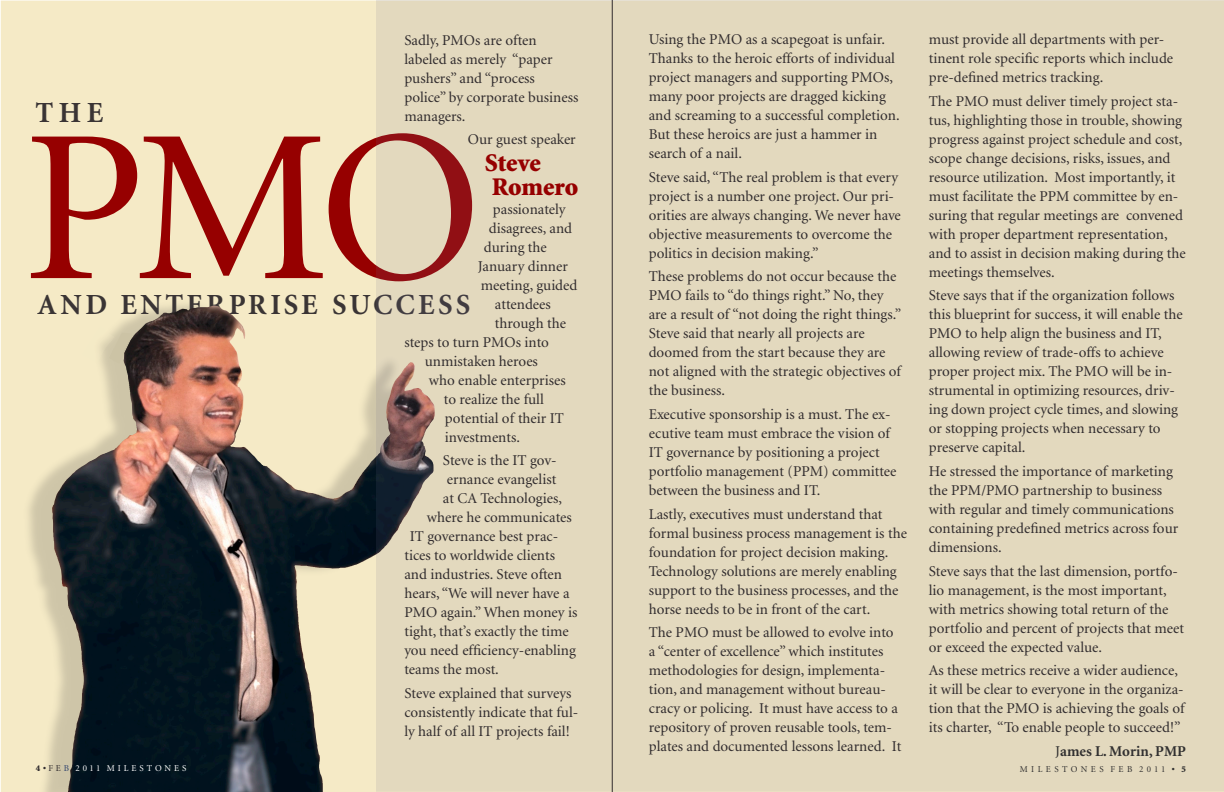
<style>
.page{position:relative;width:1224px;height:792px;background:#fff}
.page>*{position:absolute;margin:0;border:0;box-sizing:border-box;transform-origin:0 0}
.t1{font:217.8px "Minion";color:#960000}
.t2{font:700 29.2px "Minion";letter-spacing:.115em;color:#302b2d}
.t3{font:900 25.5px/24px "Minion";letter-spacing:-.005em;color:#960000}
.t4{font:15px/19px "Minion";color:#302b2d}
.t5{font:700 15px "Minion";color:#313030}
.t6{font:9px "Minion";letter-spacing:.325em;color:#fff}
.t7{font:9px "Minion";letter-spacing:.38em;color:#313030}
.s1{font-weight:400}
.s2{font-weight:900;color:#302b2d}
.s3{color:#302b2d}
.s4{color:#33466f}
.s5{font-weight:900}
</style>
<div class="page">
<div style="left:1px;top:0;width:1223px;height:792px;background:#f5eac6"></div>
<div style="left:21px;top:296px;width:402px;height:496px;background:#353434;opacity:.2"></div>
<img style="left:230px;top:328px;width:35px;height:138px">
<div style="left:376px;top:0;width:848px;height:792px;background:#e3d9be"></div>
<svg style="left:82px;top:325px;width:51px;height:40px"></svg>
<hr style="left:612px;top:0;width:1px;height:792px;background:#302b2d">
<p class="t4" style="left:404px;top:31px;width:175px">Sadly, PMOs are often labeled as merely “paper pushers” and “process police” by corporate business managers.</p>
<p class="t4" style="left:468px;top:131px;width:109px">Our guest speaker</p>
<h3 class="t3" style="left:485px;top:151px;width:95px">Steve<br>Romero</h3>
<p class="t4" style="left:493px;top:200px;width:74px">passionately</p>
<p class="t4" style="left:489px;top:219px;width:85px">disagrees, and</p>
<p class="t4" style="left:484px;top:238px;width:65px">during the</p>
<p class="t4" style="left:478px;top:257px;width:92px">January dinner</p>
<p class="t4" style="left:481px;top:276px;width:98px">meeting, guided</p>
<p class="t4" style="left:495px;top:295px;width:57px">attendees</p>
<p class="t4" style="left:495px;top:314px;width:73px">through the</p>
<p class="t4" style="left:404px;top:333px;width:146px">steps to turn PMOs into</p>
<p class="t4" style="left:425px;top:352px;width:115px">unmistaken heroes</p>
<p class="t4" style="left:429px;top:371px;width:139px">who enable enterprises</p>
<p class="t4" style="left:444px;top:390px;width:101px">to realize the full</p>
<p class="t4" style="left:445px;top:409px;width:121px">potential of their IT</p>
<p class="t4" style="left:445px;top:428px;width:77px">investments.</p>
<p class="t4" style="left:443px;top:452px;width:115px">Steve is the IT gov-</p>
<p class="t4" style="left:447px;top:471px;width:111px">ernance evangelist</p>
<p class="t4" style="left:443px;top:490px;width:121px">at CA Technologies,</p>
<p class="t4" style="left:427px;top:509px;width:146px">where he communicates</p>
<p class="t4" style="left:410px;top:528px;width:150px">IT governance best prac-</p>
<p class="t4" style="left:404px;top:547px;width:152px">tices to worldwide clients</p>
<p class="t4" style="left:404px;top:566px;width:159px">and industries. Steve often</p>
<p class="t4" style="left:404px;top:585px;width:167px">hears, “We will never have a</p>
<p class="t4" style="left:404px;top:604px;width:175px">PMO again.” When money is</p>
<p class="t4" style="left:404px;top:623px;width:166px">tight, that’s exactly the time</p>
<p class="t4" style="left:404px;top:642px;width:173px">you need efficiency-enabling</p>
<p class="t4" style="left:404px;top:661px;width:96px">teams the most.</p>
<p class="t4" style="left:404px;top:684px;width:176px">Steve explained that surveys consistently indicate that ful&shy;ly half of all IT projects fail!</p>
<h2 class="t2" style="left:35px;top:98px;width:69px">THE</h2>
<h1 class="t1" style="left:24px;top:101px;width:459px">PMO</h1>
<h2 class="t2" style="left:38px;top:290px;width:434px">AND ENTERPRISE SUCCESS</h2>
<p class="t4" style="left:649px;top:30px;width:252px">Using the PMO as a scapegoat is unfair.<br>Thanks to the heroic efforts of individual project managers and supporting PMOs, many poor projects are dragged kicking and screaming to a successful completion.<br>But these heroics are just a hammer in search of a nail.</p>
<p class="t4" style="left:649px;top:168px;width:254px">Steve said, “The real problem is that every project is a number one project. Our pri&shy;orities are always changing. We never have objective measurements to overcome the politics in decision making.”</p>
<p class="t4" style="left:649px;top:268px;width:254px">These problems do not occur because the PMO fails to “do things right.” No, they are a result of “not doing the right things.” Steve said that nearly all projects are doomed from the start because they are not aligned with the strategic objectives of the business.</p>
<p class="t4" style="left:649px;top:405px;width:249px">Executive sponsorship is a must. The ex&shy;ecutive team must embrace the vision of IT governance by positioning a project portfolio management (PPM) committee between the business and IT.</p>
<p class="t4" style="left:649px;top:505px;width:260px">Lastly, executives must understand that formal business process management is the foundation for project decision making.<br>Technology solutions are merely enabling support to the business processes, and the horse needs to be in front of the cart.</p>
<p class="t4" style="left:649px;top:624px;width:254px">The PMO must be allowed to evolve into a “center of excellence” which institutes methodologies for design, implementa&shy;tion, and management without bureau&shy;cracy or policing. It must have access to a repository of proven reusable tools, tem&shy;plates and documented lessons learned. It</p>
<p class="t4" style="left:929px;top:30px;width:246px">must provide all departments with per&shy;tinent role specific reports which include pre-defined metrics tracking.</p>
<p class="t4" style="left:929px;top:92px;width:258px">The PMO must deliver timely project sta&shy;tus, highlighting those in trouble, showing progress against project schedule and cost, scope change decisions, risks, issues, and resource utilization. Most importantly, it must facilitate the PPM committee by en&shy;suring that regular meetings are convened with proper department representation, and to assist in decision making during the meetings themselves.</p>
<p class="t4" style="left:929px;top:287px;width:255px">Steve says that if the organization follows this blueprint for success, it will enable the PMO to help align the business and IT, allowing review of trade-offs to achieve proper project mix. The PMO will be in&shy;strumental in optimizing resources, driv&shy;ing down project cycle times, and slowing or stopping projects when necessary to preserve capital.</p>
<p class="t4" style="left:929px;top:462px;width:251px">He stressed the importance of marketing the PPM/PMO partnership to business with regular and timely communications containing predefined metrics across four dimensions.</p>
<p class="t4" style="left:929px;top:562px;width:257px">Steve says that the last dimension, portfo&shy;lio management, is the most important, with metrics showing total return of the portfolio and percent of projects that meet or exceed the expected value.</p>
<p class="t4" style="left:929px;top:662px;width:257px">As these metrics receive a wider audience, it will be clear to everyone in the organiza&shy;tion that the PMO is achieving the goals of its charter, “To enable people to succeed!”</p>
<p class="t5" style="left:1055px;top:744px;width:132px"><span class="s1">J</span>ames L. Morin, PMP</p>
<p class="t6" style="left:36px;top:764px;width:152px"><span class="s2">4•</span><span class="s3">FE</span><span class="s4">B</span> 2011 MILESTONES</p>
<p class="t7" style="left:1020px;top:764px;width:168px">MILESTONES FEB 2011 <span class="s5">• 5</span></p>
</div>
